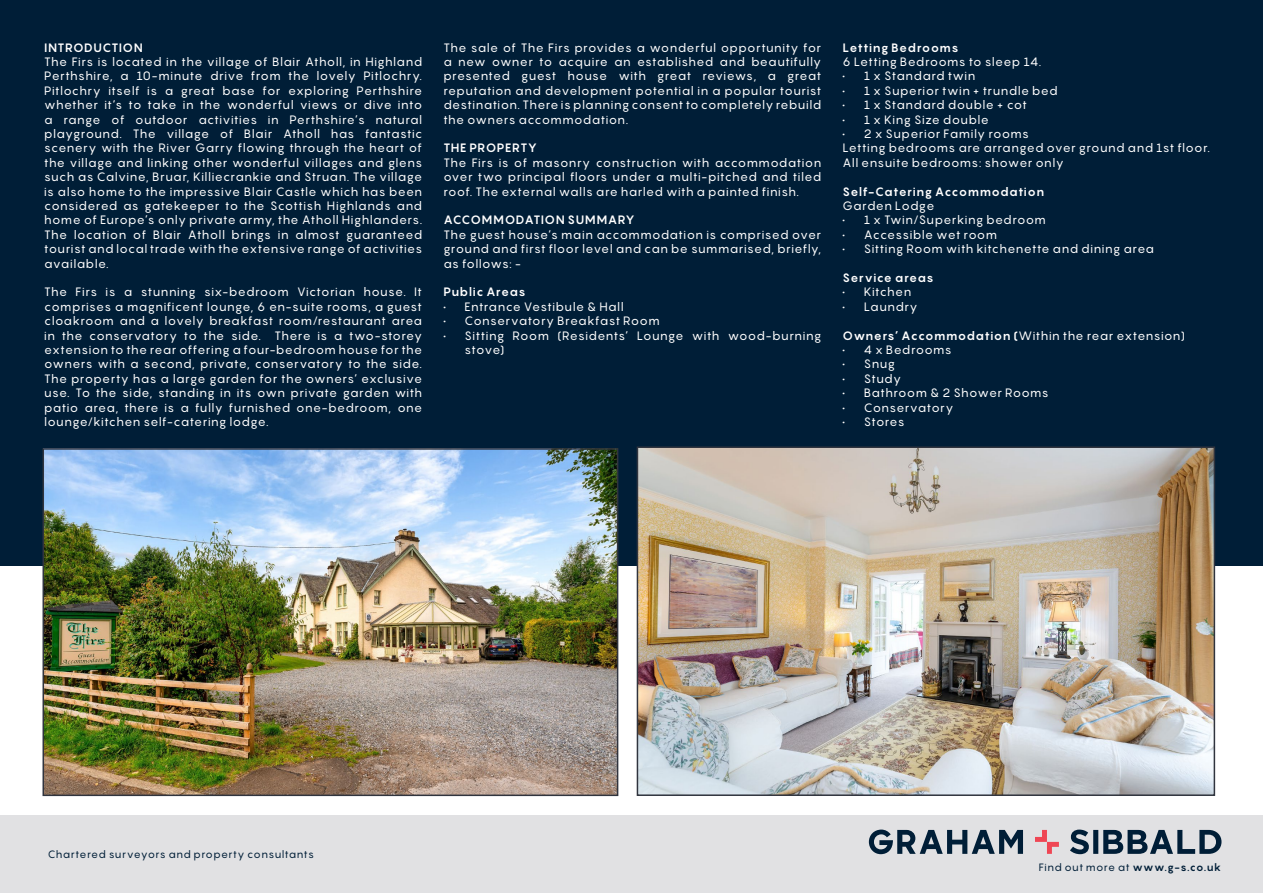
<style>
.page{position:relative;width:1263px;height:893px;background:#fff}
.page>*{position:absolute;margin:0;border:0;box-sizing:border-box;transform-origin:0 0}
.Paragraph_Style_4{font:12px/14.4px "Pangram";letter-spacing:.035em;color:#fff;text-align:justify}
.Paragraph_Style_4-2{font:700 12px "Pangram";letter-spacing:.04em;color:#fff}
.Paragraph_Style_5{font:700 12px "Pangram";letter-spacing:.04em;color:#fff}
.t1{font:10.5px "Pangram";letter-spacing:.04em;color:#001e37}
.s1{font-weight:700}
</style>
<div class="page">
<div style="left:0;top:0;width:1263px;height:566px;background:#001e37"></div>
<div style="left:0;top:815px;width:1263px;height:78px;background:#e1e1e3"></div>
<svg style="left:869px;top:830px;width:352px;height:24px"></svg>
<img style="left:46px;top:451px;width:569px;height:342px">
<div style="left:43px;top:448px;width:575px;height:348px;border:2px solid #30343e"></div>
<img style="left:640px;top:449px;width:572px;height:344px">
<div style="left:637px;top:446px;width:578px;height:350px;border:2px solid #30343e"></div>
<p class="Paragraph_Style_5" style="left:44px;top:39px;width:100px">INTRODUCTION</p>
<p class="Paragraph_Style_4" style="left:44px;top:54px;width:379px">The Firs is located in the village of Blair Atholl, in Highland Perthshire, a 10-minute drive from the lovely Pitlochry.<br>Pitlochry itself is a great base for exploring Perthshire whether it’s to take in the wonderful views or dive into a range of outdoor activities in Perthshire’s natural playground. The village of Blair Atholl has fantastic scenery with the River Garry flowing through the heart of the village and linking other wonderful villages and glens such as Calvine, Bruar, Killiecrankie and Struan. The village is also home to the impressive Blair Castle which has been considered as gatekeeper to the Scottish Highlands and home of Europe’s only private army, the Atholl Highlanders.<br>The location of Blair Atholl brings in almost guaranteed tourist and local trade with the extensive range of activities available.</p>
<p class="Paragraph_Style_4" style="left:44px;top:285px;width:379px">The Firs is a stunning six-bedroom Victorian house. It comprises a magnificent lounge, 6 en-suite rooms, a guest cloakroom and a lovely breakfast room/restaurant area in the conservatory to the side. There is a two-storey extension to the rear offering a four-bedroom house for the owners with a second, private, conservatory to the side.<br>The property has a large garden for the owners’ exclusive use. To the side, standing in its own private garden with patio area, there is a fully furnished one-bedroom, one lounge/kitchen self-catering lodge.</p>
<p class="Paragraph_Style_4" style="left:443px;top:40px;width:379px">The sale of The Firs provides a wonderful opportunity for a new owner to acquire an established and beautifully presented guest house with great reviews, a great reputation and development potential in a popular tourist destination. There is planning consent to completely rebuild the owners accommodation.</p>
<p class="Paragraph_Style_5" style="left:443px;top:140px;width:95px">THE PROPERTY</p>
<p class="Paragraph_Style_4" style="left:443px;top:155px;width:379px">The Firs is of masonry construction with accommodation over two principal floors under a multi-pitched and tiled roof. The external walls are harled with a painted finish.</p>
<p class="Paragraph_Style_5" style="left:443px;top:212px;width:193px">ACCOMMODATION SUMMARY</p>
<p class="Paragraph_Style_4" style="left:443px;top:227px;width:379px">The guest house’s main accommodation is comprised over ground and first floor level and can be summarised, briefly, as follows: -</p>
<p class="Paragraph_Style_4-2" style="left:443px;top:284px;width:84px">Public Areas</p>
<p class="Paragraph_Style_4" style="left:443px;top:299px;width:182px">• Entrance Vestibule &amp; Hall</p>
<p class="Paragraph_Style_4" style="left:443px;top:313px;width:218px">• Conservatory Breakfast Room</p>
<p class="Paragraph_Style_4" style="left:465px;top:328px;width:358px;text-indent:-21px">• Sitting Room (Residents’ Lounge with wood-burning stove)</p>
<p class="Paragraph_Style_4-2" style="left:842px;top:39px;width:117px">Letting Bedrooms</p>
<p class="Paragraph_Style_4" style="left:842px;top:54px;width:200px">6 Letting Bedrooms to sleep 14.</p>
<p class="Paragraph_Style_4" style="left:842px;top:69px;width:134px">• 1 x Standard twin</p>
<p class="Paragraph_Style_4" style="left:842px;top:83px;width:217px">• 1 x Superior twin + trundle bed</p>
<p class="Paragraph_Style_4" style="left:842px;top:97px;width:186px">• 1 x Standard double + cot</p>
<p class="Paragraph_Style_4" style="left:842px;top:112px;width:148px">• 1 x King Size double</p>
<p class="Paragraph_Style_4" style="left:842px;top:126px;width:188px">• 2 x Superior Family rooms</p>
<p class="Paragraph_Style_4" style="left:842px;top:141px;width:369px">Letting bedrooms are arranged over ground and 1st floor.</p>
<p class="Paragraph_Style_4" style="left:842px;top:155px;width:223px">All ensuite bedrooms: shower only</p>
<p class="Paragraph_Style_4-2" style="left:842px;top:183px;width:203px">Self-Catering Accommodation</p>
<p class="Paragraph_Style_4" style="left:842px;top:198px;width:93px">Garden Lodge</p>
<p class="Paragraph_Style_4" style="left:842px;top:213px;width:205px">• 1 x Twin/Superking bedroom</p>
<p class="Paragraph_Style_4" style="left:842px;top:227px;width:156px">• Accessible wet room</p>
<p class="Paragraph_Style_4" style="left:842px;top:241px;width:313px">• Sitting Room with kitchenette and dining area</p>
<p class="Paragraph_Style_4-2" style="left:842px;top:270px;width:93px">Service areas</p>
<p class="Paragraph_Style_4" style="left:842px;top:285px;width:70px">• Kitchen</p>
<p class="Paragraph_Style_4" style="left:842px;top:299px;width:77px">• Laundry</p>
<p class="Paragraph_Style_4" style="left:842px;top:328px;width:344px"><span class="s1">Owners’ Accommodation (</span>Within the rear extension)</p>
<p class="Paragraph_Style_4" style="left:842px;top:342px;width:111px">• 4 x Bedrooms</p>
<p class="Paragraph_Style_4" style="left:842px;top:357px;width:54px">• Snug</p>
<p class="Paragraph_Style_4" style="left:842px;top:371px;width:60px">• Study</p>
<p class="Paragraph_Style_4" style="left:842px;top:385px;width:208px">• Bathroom &amp; 2 Shower Rooms</p>
<p class="Paragraph_Style_4" style="left:842px;top:400px;width:112px">• Conservatory</p>
<p class="Paragraph_Style_4" style="left:842px;top:414px;width:64px">• Stores</p>
<p class="t1" style="left:48px;top:848px;width:268px">Chartered surveyors and property consultants</p>
<p class="t1" style="left:1039px;top:860px;width:184px">Find out more at <span class="s1">www.g-s.co.uk</span></p>
</div>
